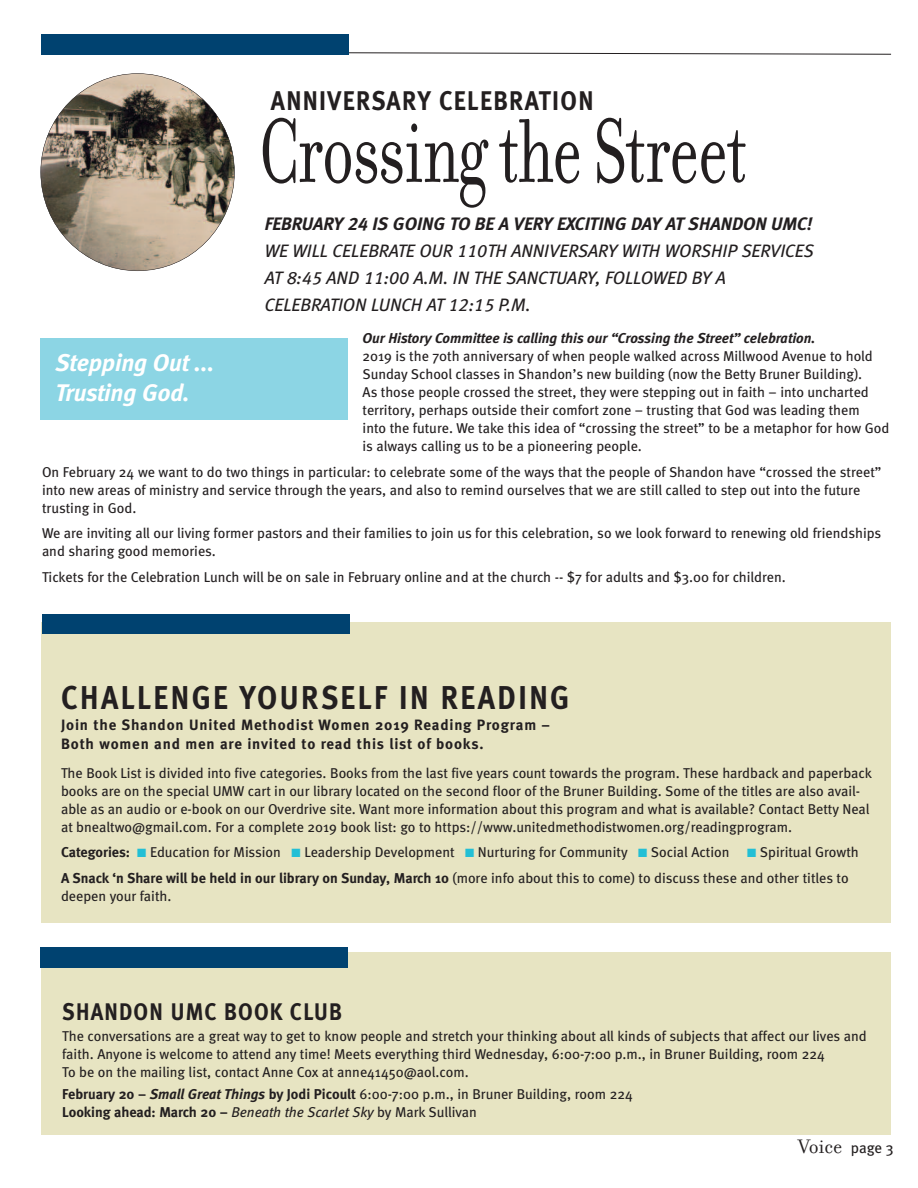
<style>
.page{position:relative;width:918px;height:1188px;background:#fff}
.page>*{position:absolute;margin:0;border:0;box-sizing:border-box;transform-origin:0 0}
.t1{font:97.5px "Filosofia";letter-spacing:-.015em;color:#231f20;scale:.7 1}
.t2{font:700 33px "Meta";letter-spacing:.085em;color:#231f20;scale:.9 1}
.t3{font:700 27px "Meta";letter-spacing:.055em;color:#231f20;scale:.9 1}
.t4{font:italic 700 24px/30px "Meta";letter-spacing:-.01em;color:#fff}
.t5{font:700 24px "Meta";letter-spacing:.055em;color:#231f20;scale:.9 1}
.t6{font:21px "Filosofia";color:#231f20}
.t7{font:italic 18px/27px "Meta";color:#231f20}
.t8{font:700 15px/19.5px "Meta";letter-spacing:.055em;color:#231f20}
.t9{font:14.25px/18px "Meta";color:#231f20}
.t10{font:italic 700 14.25px "Meta";color:#231f20}
.s1{font-weight:700}
.s2{font-family:"Meta Bold LF"}
.s3{font-family:"Meta Book LF"}
.s4{color:#23bfd5}
.s5{font-weight:700;font-style:italic}
.s6{font-style:italic}
.s7{font-family:"Meta";font-size:15px}
</style>
<div class="page">
<div style="left:42px;top:952px;width:849px;height:182px;background:#e7e4c2"></div>
<svg style="left:347px;top:52px;width:544px;height:3px"></svg>
<div style="left:42px;top:34px;width:307px;height:20px;background:#004270"></div>
<div style="left:42px;top:622px;width:849px;height:300px;background:#e7e4c2"></div>
<div style="left:41px;top:339px;width:307px;height:81px;background:#8cd5e4"></div>
<div style="left:42px;top:614px;width:307px;height:20px;background:#004270"></div>
<div style="left:40px;top:947px;width:308px;height:21px;background:#004270"></div>
<img style="left:41px;top:73px;width:194px;height:198px;border-radius:50%">
<h3 class="t3" style="left:271px;top:84px;width:360px">ANNIVERSARY CELEBRATION</h3>
<h1 class="t1" style="left:260px;top:91px;width:698px">Crossing the Street</h1>
<p class="t7" style="left:265px;top:212px;width:551px"><span class="s1">FEBRUARY</span> <span class="s2">24</span> <span class="s1">IS GOING TO BE A VERY EXCITING DAY AT SHANDON UMC!<br></span>WE WILL CELEBRATE OUR <span class="s3">110</span>TH ANNIVERSARY WITH WORSHIP SERVICES AT <span class="s3">8:45</span> AND <span class="s3">11:00</span> A.M. IN THE SANCTUARY, FOLLOWED BY A CELEBRATION LUNCH AT <span class="s3">12:15</span> P.M.</p>
<p class="t10" style="left:363px;top:333px;width:454px">Our History Committee is calling this our “Crossing the Street” celebration.</p>
<p class="t9" style="left:363px;top:349px;width:528px">2019 is the 70th anniversary of when people walked across Millwood Avenue to hold Sunday School classes in Shandon’s new building (now the Betty Bruner Building).<br>As those people crossed the street, they were stepping out in faith – into uncharted territory, perhaps outside their comfort zone – trusting that God was leading them<br>into the future. We take this idea of “crossing the street” to be a metaphor for how God is always calling us to be a pioneering people.</p>
<p class="t9" style="left:42px;top:464px;width:841px">On February 24 we want to do two things in particular: to celebrate some of the ways that the people of Shandon have “crossed the street” into new areas of ministry and service through the years, and also to remind ourselves that we are still called to step out into the future trusting in God.</p>
<p class="t9" style="left:42px;top:526px;width:841px">We are inviting all our living former pastors and their families to join us for this celebration, so we look forward to renewing old friendships and sharing good memories.</p>
<p class="t9" style="left:42px;top:569px;width:745px">Tickets for the Celebration Lunch will be on sale in February online and at the church -- $7 for adults and $3.00 for children.</p>
<h3 class="t4" style="left:56px;top:350px;width:160px">Stepping Out ...<br>Trusting God.</h3>
<h2 class="t2" style="left:61px;top:678px;width:566px">CHALLENGE YOURSELF IN READING</h2>
<p class="t8" style="left:61px;top:715px;width:491px">Join the Shandon United Methodist Women 2019 Reading Program –<br>Both women and men are invited to read this list of books.</p>
<p class="t9" style="left:61px;top:765px;width:812px">The Book List is divided into five categories. Books from the last five years count towards the program. These hardback and paperback books are on the special UMW cart in our library located on the second floor of the Bruner Building. Some of the titles are also avail&shy;able as an audio or e-book on our Overdrive site. Want more information about this program and what is available? Contact Betty Neal at bnealtwo@gmail.com. For a complete 2019 book list: go to https://www.unitedmethodistwomen.org/readingprogram.</p>
<p class="t9" style="left:61px;top:841px;width:799px;line-height:25.5px"><span class="s1">Categories:</span> <span class="s4">■</span> Education for Mission <span class="s4">■</span> Leadership Development <span class="s4">■</span> Nurturing for Community <span class="s4">■</span> Social Action <span class="s4">■</span> Spiritual Growth<br><span class="s1">A Snack ‘n Share will be held in our library on Sunday, March 10</span> (more info about this to come) to discuss these and other titles to</p>
<p class="t9" style="left:61px;top:888px;width:112px">deepen your faith.</p>
<h3 class="t5" style="left:62px;top:997px;width:312px">SHANDON UMC BOOK CLUB</h3>
<p class="t9" style="left:62px;top:1028px;width:806px">The conversations are a great way to get to know people and stretch your thinking about all kinds of subjects that affect our lives and faith. Anyone is welcome to attend any time! Meets everything third Wednesday, 6:00-7:00 p.m., in Bruner Building, room 224<br>To be on the mailing list, contact Anne Cox at anne41450@aol.com.</p>
<p class="t9" style="left:62px;top:1087px;width:572px"><span class="s1">February 20 –</span> <span class="s5">Small Great Things</span> <span class="s1">by Jodi Picoult</span> 6:00-7:00 p.m., in Bruner Building, room 224<br><span class="s1">Looking ahead: March 20 –</span> <span class="s6">Beneath the Scarlet Sky</span> by Mark Sullivan</p>
<h3 class="t6" style="left:798px;top:1133px;width:97px">Voice <span class="s7">page 3</span></h3>
</div>
